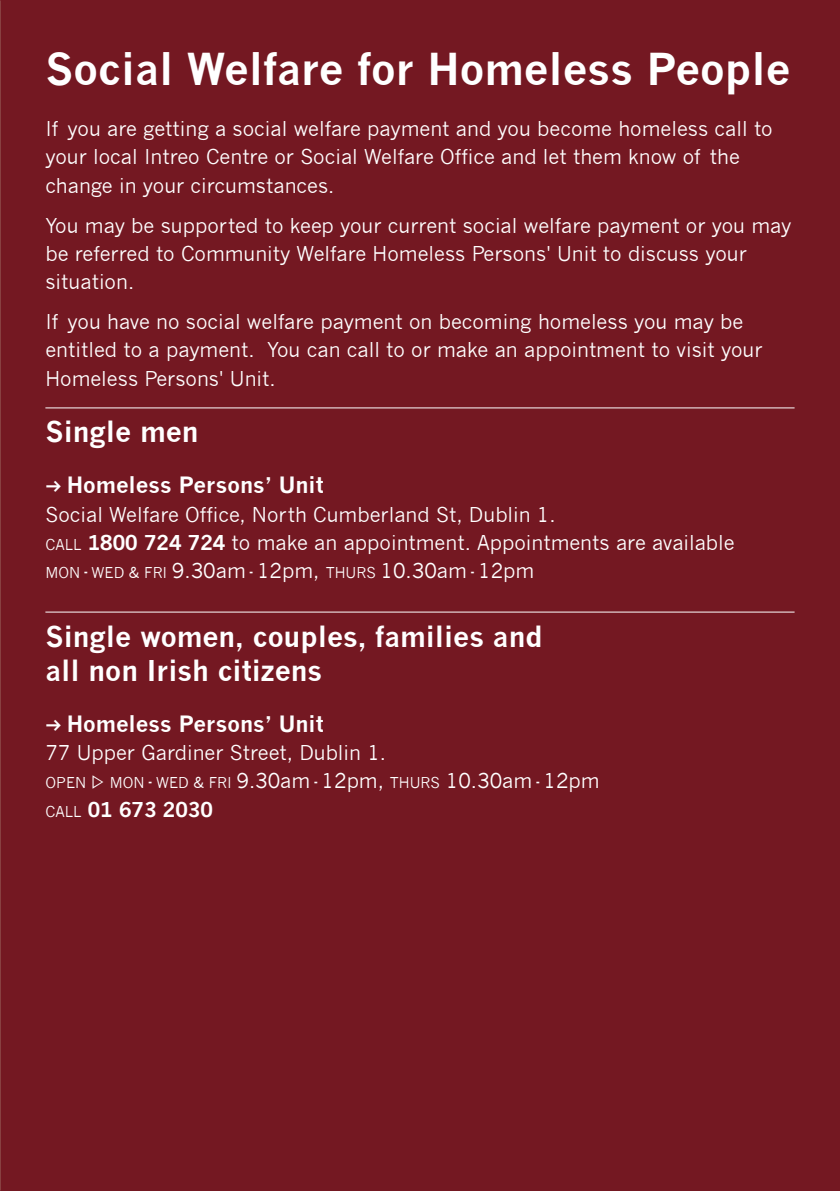
<style>
.page{position:relative;width:840px;height:1191px;background:#fff}
.page>*{position:absolute;margin:0;border:0;box-sizing:border-box;transform-origin:0 0}
.t1{font:700 43px "News Gothic";color:#fff}
.t2{font:700 28px/34px "News Gothic";color:#fff}
.t3{font:700 22px "News Gothic";color:#fff}
.t4{font:20px/28.4px "News Gothic";color:#fff}
.s1{font-family:"Fedra Sans Std";font-weight:400}
.s2{font-size:14.6px}
.s3{font-weight:700}
.s4{font-family:"Fedra Sans Std";font-weight:300}
</style>
<div class="page">
<div style="left:0;top:0;width:839px;height:1191px;background:#741822"></div>
<hr style="left:45px;top:407px;width:749px;height:1px;background:#fff">
<hr style="left:45px;top:611px;width:749px;height:1px;background:#fff">
<h1 class="t1" style="left:45px;top:43px;width:746px">Social Welfare for Homeless People</h1>
<p class="t4" style="left:45px;top:115px;width:728px">If you are getting a social welfare payment and you become homeless call to your local Intreo Centre or Social Welfare Office and let them know of the change in your circumstances.</p>
<p class="t4" style="left:45px;top:211px;width:747px">You may be supported to keep your current social welfare payment or you may be referred to Community Welfare Homeless Persons' Unit to discuss your situation.</p>
<p class="t4" style="left:45px;top:307px;width:718px">If you have no social welfare payment on becoming homeless you may be entitled to a payment. You can call to or make an appointment to visit your<br>Homeless Persons' Unit.</p>
<h2 class="t2" style="left:45px;top:415px;width:154px">Single men</h2>
<p class="t3" style="left:45px;top:472px;width:280px"><span class="s1">→</span> Homeless Persons’ Unit</p>
<p class="t4" style="left:45px;top:500px;width:690px">Social Welfare Office, North Cumberland St, Dublin 1.<br><span class="s2">CALL</span> <span class="s3">1800 724 724</span> to make an appointment. Appointments are available<br><span class="s2">MON</span> - <span class="s2">WED &amp; FRI</span> 9.30am-12pm, <span class="s2">THURS</span> 10.30am-12pm</p>
<h2 class="t2" style="left:45px;top:619px;width:498px">Single women, couples, families and all non Irish citizens</h2>
<p class="t3" style="left:45px;top:710px;width:280px"><span class="s1">→</span> Homeless Persons’ Unit</p>
<p class="t4" style="left:45px;top:738px;width:555px">77 Upper Gardiner Street, Dublin 1.<br><span class="s2">OPEN</span> <span class="s4">▷</span> <span class="s2">MON</span> - <span class="s2">WED &amp; FRI</span> 9.30am-12pm, <span class="s2">THURS</span> 10.30am-12pm<br><span class="s2">CALL</span> <span class="s3">01 673 2030</span></p>
</div>
